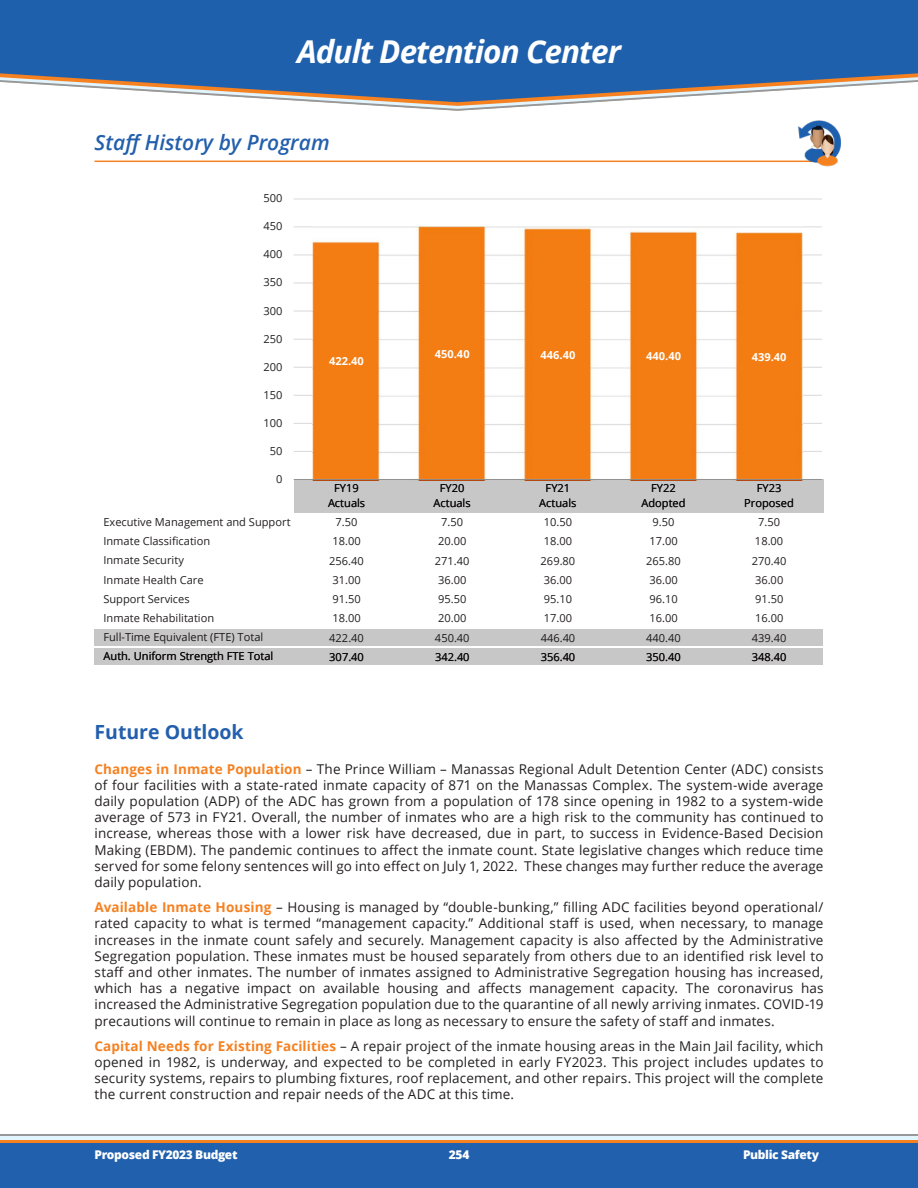
<style>
.page{position:relative;width:918px;height:1188px;background:#fff}
.page>*{position:absolute;margin:0;border:0;box-sizing:border-box;transform-origin:0 0}
.t1{font:italic 700 31.5px "Open Sans";letter-spacing:-.03em;color:#fff}
.t2{font:italic 600 21px "Open Sans";color:#235fad}
.Heading_L1{font:700 19.5px "Open Sans";color:#235fad}
.Body{font:13.5px/16.2px "Open Sans";letter-spacing:.01em;color:#231f20;text-align:justify}
.t3{font:800 12px "Open Sans";letter-spacing:-.03em;color:#fff}
.t4{font:11.1px/15px "Open Sans";color:#231f20;text-align:center}
.t5{font:700 11.1px "Open Sans";letter-spacing:.005em;color:#fff}
.s1{font-weight:700;color:#f58121}
</style>
<div class="page">
<div style="left:0;top:0;width:918px;height:68px;background:#1f60ac"></div>
<svg style="left:0;top:68px;width:918px;height:43px"></svg>
<div style="left:0;top:1135px;width:918px;height:53px;background:#2060ad"></div>
<div style="left:0;top:1135px;width:918px;height:8px;background:#f58120"></div>
<div style="left:0;top:1135px;width:918px;height:5px;background:#e2f4fd"></div>
<hr style="left:0;top:1135px;width:918px;height:1px;background:#96989a">
<hr style="left:94px;top:161px;width:730px;height:1px;background:#f58121">
<img style="left:798px;top:120px;width:42px;height:47px">
<hr style="left:294px;top:451px;width:528px;height:1px;background:#d9d9d9">
<hr style="left:294px;top:423px;width:528px;height:1px;background:#d9d9d9">
<hr style="left:294px;top:395px;width:528px;height:1px;background:#d9d9d9">
<hr style="left:294px;top:367px;width:528px;height:1px;background:#d9d9d9">
<hr style="left:294px;top:339px;width:528px;height:1px;background:#d9d9d9">
<hr style="left:294px;top:311px;width:528px;height:1px;background:#d9d9d9">
<hr style="left:294px;top:283px;width:528px;height:1px;background:#d9d9d9">
<hr style="left:294px;top:254px;width:528px;height:1px;background:#d9d9d9">
<hr style="left:294px;top:226px;width:528px;height:1px;background:#d9d9d9">
<hr style="left:294px;top:199px;width:528px;height:1px;background:#d9d9d9">
<img style="left:313px;top:226px;width:490px;height:253px">
<div style="left:294px;top:479px;width:529px;height:34px;background:#c8c7c7"></div>
<div style="left:94px;top:648px;width:729px;height:17px;background:#c8c7c7"></div>
<div style="left:94px;top:629px;width:729px;height:16px;background:#c8c7c7"></div>
<p class="t1" style="left:297px;top:29px;width:325px">Adult Detention Center</p>
<h2 class="t2" style="left:95px;top:128px;width:237px">Staff History by Program</h2>
<p class="t4" style="left:263px;top:191px;width:21px">500</p>
<p class="t4" style="left:263px;top:219px;width:21px">450</p>
<p class="t4" style="left:263px;top:247px;width:21px">400</p>
<p class="t4" style="left:263px;top:275px;width:21px">350</p>
<p class="t4" style="left:263px;top:303px;width:21px">300</p>
<p class="t4" style="left:263px;top:331px;width:21px">250</p>
<p class="t4" style="left:263px;top:359px;width:21px">200</p>
<p class="t4" style="left:263px;top:387px;width:21px">150</p>
<p class="t4" style="left:263px;top:415px;width:21px">100</p>
<p class="t4" style="left:270px;top:443px;width:14px">50</p>
<p class="t4" style="left:276px;top:471px;width:8px">0</p>
<p class="t5" style="left:329px;top:354px;width:36px">422.40</p>
<p class="t5" style="left:435px;top:346px;width:36px">450.40</p>
<p class="t5" style="left:541px;top:347px;width:36px">446.40</p>
<p class="t5" style="left:646px;top:348px;width:36px">440.40</p>
<p class="t5" style="left:752px;top:349px;width:36px">439.40</p>
<p class="t4" style="left:328px;top:480px;width:39px">FY19<br>Actuals</p>
<p class="t4" style="left:434px;top:480px;width:39px">FY20<br>Actuals</p>
<p class="t4" style="left:539px;top:480px;width:39px">FY21<br>Actuals</p>
<p class="t4" style="left:641px;top:480px;width:46px">FY22<br>Adopted</p>
<p class="t4" style="left:744px;top:480px;width:51px">FY23<br>Proposed</p>
<p class="t4" style="left:103px;top:514px;width:189px">Executive Management and Support</p>
<p class="t4" style="left:336px;top:514px;width:23px">7.50</p>
<p class="t4" style="left:441px;top:514px;width:23px">7.50</p>
<p class="t4" style="left:544px;top:514px;width:30px">10.50</p>
<p class="t4" style="left:653px;top:514px;width:23px">9.50</p>
<p class="t4" style="left:758px;top:514px;width:23px">7.50</p>
<p class="t4" style="left:103px;top:533px;width:108px">Inmate Classification</p>
<p class="t4" style="left:332px;top:533px;width:30px">18.00</p>
<p class="t4" style="left:438px;top:533px;width:30px">20.00</p>
<p class="t4" style="left:544px;top:533px;width:30px">18.00</p>
<p class="t4" style="left:649px;top:533px;width:30px">17.00</p>
<p class="t4" style="left:755px;top:533px;width:30px">18.00</p>
<p class="t4" style="left:103px;top:553px;width:82px">Inmate Security</p>
<p class="t4" style="left:329px;top:553px;width:36px">256.40</p>
<p class="t4" style="left:435px;top:553px;width:36px">271.40</p>
<p class="t4" style="left:541px;top:553px;width:36px">269.80</p>
<p class="t4" style="left:646px;top:553px;width:36px">265.80</p>
<p class="t4" style="left:752px;top:553px;width:36px">270.40</p>
<p class="t4" style="left:103px;top:572px;width:102px">Inmate Health Care</p>
<p class="t4" style="left:333px;top:572px;width:30px">31.00</p>
<p class="t4" style="left:438px;top:572px;width:30px">36.00</p>
<p class="t4" style="left:544px;top:572px;width:30px">36.00</p>
<p class="t4" style="left:649px;top:572px;width:30px">36.00</p>
<p class="t4" style="left:755px;top:572px;width:30px">36.00</p>
<p class="t4" style="left:103px;top:591px;width:88px">Support Services</p>
<p class="t4" style="left:333px;top:591px;width:30px">91.50</p>
<p class="t4" style="left:438px;top:591px;width:30px">95.50</p>
<p class="t4" style="left:544px;top:591px;width:30px">95.10</p>
<p class="t4" style="left:649px;top:591px;width:30px">96.10</p>
<p class="t4" style="left:755px;top:591px;width:30px">91.50</p>
<p class="t4" style="left:103px;top:610px;width:112px">Inmate Rehabilitation</p>
<p class="t4" style="left:333px;top:610px;width:30px">18.00</p>
<p class="t4" style="left:438px;top:610px;width:30px">20.00</p>
<p class="t4" style="left:544px;top:610px;width:30px">17.00</p>
<p class="t4" style="left:649px;top:610px;width:30px">16.00</p>
<p class="t4" style="left:755px;top:610px;width:30px">16.00</p>
<p class="t4" style="left:103px;top:629px;width:161px">Full-Time Equivalent (FTE) Total</p>
<p class="t4" style="left:329px;top:630px;width:36px">422.40</p>
<p class="t4" style="left:435px;top:630px;width:36px">450.40</p>
<p class="t4" style="left:541px;top:630px;width:36px">446.40</p>
<p class="t4" style="left:646px;top:630px;width:36px">440.40</p>
<p class="t4" style="left:752px;top:630px;width:36px">439.40</p>
<p class="t4" style="left:103px;top:649px;width:171px">Auth. Uniform Strength FTE Total</p>
<p class="t4" style="left:329px;top:649px;width:36px">307.40</p>
<p class="t4" style="left:435px;top:649px;width:36px">342.40</p>
<p class="t4" style="left:541px;top:649px;width:36px">356.40</p>
<p class="t4" style="left:646px;top:649px;width:36px">350.40</p>
<p class="t4" style="left:752px;top:649px;width:36px">348.40</p>
<p class="Heading_L1" style="left:94px;top:718px;width:151px">Future Outlook</p>
<p class="Body" style="left:94px;top:760px;width:731px"><span class="s1">Changes in Inmate Population</span> – The Prince William – Manassas Regional Adult Detention Center (ADC) consists of four facilities with a state-rated inmate capacity of 871 on the Manassas Complex. The system-wide average daily population (ADP) of the ADC has grown from a population of 178 since opening in 1982 to a system-wide average of 573 in FY21. Overall, the number of inmates who are a high risk to the community has continued to increase, whereas those with a lower risk have decreased, due in part, to success in Evidence-Based Decision Making (EBDM). The pandemic continues to affect the inmate count. State legislative changes which reduce time served for some felony sentences will go into effect on July 1, 2022. These changes may further reduce the average daily population.</p>
<p class="Body" style="left:94px;top:899px;width:731px"><span class="s1">Available Inmate Housing</span> – Housing is managed by “double-bunking,” filling ADC facilities beyond operational/ rated capacity to what is termed “management capacity.” Additional staff is used, when necessary, to manage increases in the inmate count safely and securely. Management capacity is also affected by the Administrative Segregation population. These inmates must be housed separately from others due to an identified risk level to staff and other inmates. The number of inmates assigned to Administrative Segregation housing has increased, which has a negative impact on available housing and affects management capacity. The coronavirus has increased the Administrative Segregation population due to the quarantine of all newly arriving inmates. COVID-19 precautions will continue to remain in place as long as necessary to ensure the safety of staff and inmates.</p>
<p class="Body" style="left:94px;top:1037px;width:731px"><span class="s1">Capital Needs for Existing Facilities</span> – A repair project of the inmate housing areas in the Main Jail facility, which opened in 1982, is underway, and expected to be completed in early FY2023. This project includes updates to security systems, repairs to plumbing fixtures, roof replacement, and other repairs. This project will the complete the current construction and repair needs of the ADC at this time.</p>
<p class="t3" style="left:94px;top:1146px;width:145px">Proposed FY2023 Budget</p>
<p class="t3" style="left:449px;top:1146px;width:22px">254</p>
<p class="t3" style="left:743px;top:1146px;width:77px">Public Safety</p>
</div>
